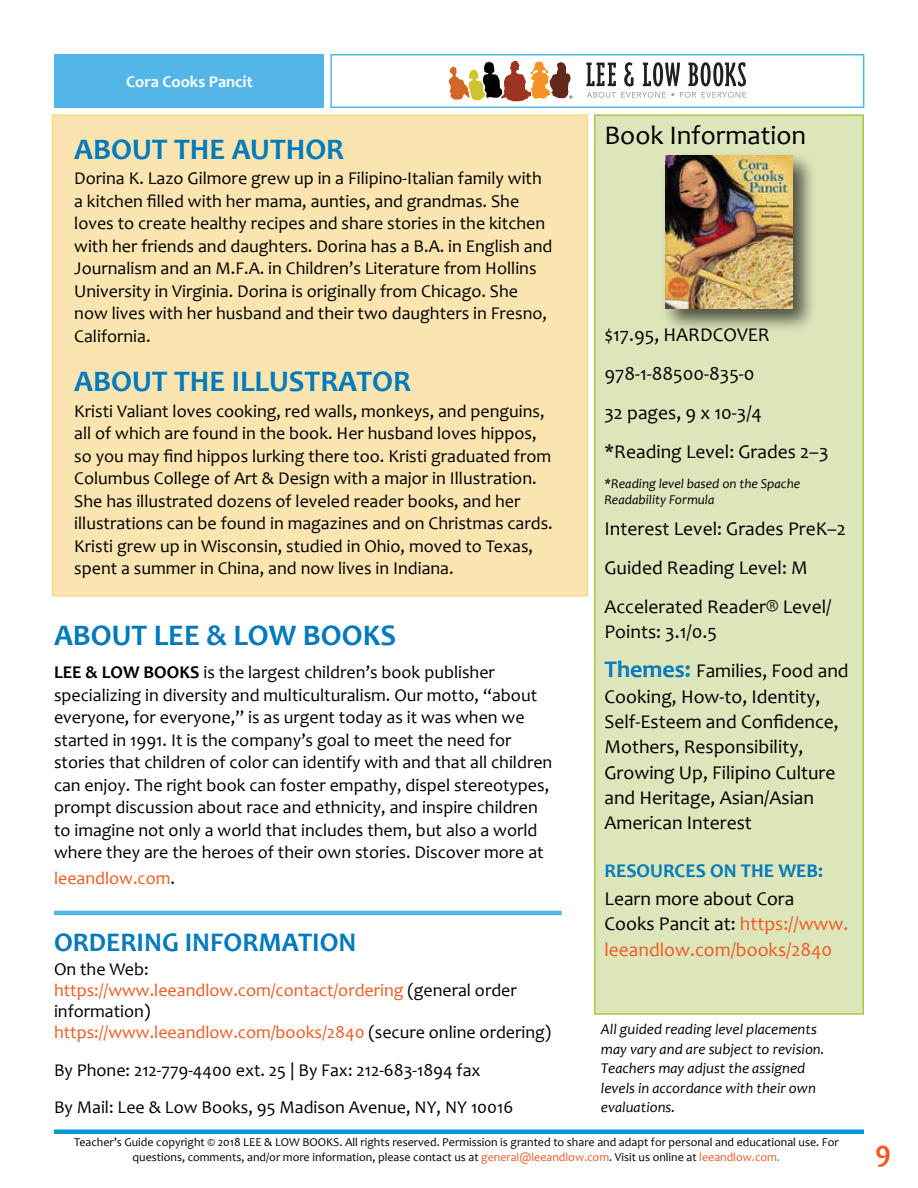
<style>
.page{position:relative;width:918px;height:1188px;background:#fff}
.page>*{position:absolute;margin:0;border:0;box-sizing:border-box;transform-origin:0 0}
.t1{font:700 30px "Candara";color:#007abc}
.t2{font:700 30px "Candara";color:#f15a22}
.t3{font:700 27px "Candara";color:#007abc}
.t4{font:27px "Candara";color:#000}
.t5{font:19.5px/38.8px "Candara";color:#000}
.t6{font:19.5px/25.3px "Candara";color:#f15a22}
.t7{font:700 19.5px "Candara";color:#007abc}
.t8{font:18px/22.5px "Candara";color:#000}
.t9{font:18px/21px "Candara";color:#f15a22}
.t10{font:700 16.5px "Candara";color:#fff}
.t11{font:italic 15px/19.5px "Candara";color:#000}
.t12{font:italic 13.5px/16.5px "Candara";color:#000}
.t13{font:12px/14.4px "Candara";color:#000;text-align:center}
.s1{font-weight:700}
.s2{color:#000}
.s3{font-weight:700;font-size:24px;color:#007abc}
.s4{color:#f15a22}
.s5{color:#009bd3}
</style>
<div class="page">
<hr style="left:54px;top:1130px;width:810px;height:4px;background:#009bd3">
<div style="left:54px;top:54px;width:270px;height:54px;background:#54b6e7"></div>
<svg style="left:449px;top:61px;width:123px;height:40px"></svg>
<svg style="left:586px;top:62px;width:160px;height:36px"></svg>
<div style="left:330px;top:54px;width:534px;height:54px;border:2px solid #54b6e7"></div>
<hr style="left:54px;top:911px;width:508px;height:4px;background:#54b6e7">
<div style="left:595px;top:115px;width:268px;height:899px;background:#dde6bb"></div>
<div style="left:660px;top:151px;width:158px;height:183px;background:#000;opacity:.65"></div>
<img style="left:665px;top:156px;width:128px;height:153px">
<div style="left:594px;top:114px;width:270px;height:901px;border:2px solid #a9ca3d"></div>
<div style="left:52px;top:115px;width:535px;height:481px;background:#fae5b0"></div>
<div style="left:52px;top:114px;width:536px;height:483px;border:2px solid #fad984"></div>
<p class="t10" style="left:126px;top:71px;width:128px">Cora Cooks Pancit</p>
<h1 class="t1" style="left:74px;top:130px;width:271px">ABOUT THE AUTHOR</h1>
<p class="t8" style="left:74px;top:167px;width:480px">Dorina K. Lazo Gilmore grew up in a Filipino-Italian family with a kitchen filled with her mama, aunties, and grandmas. She loves to create healthy recipes and share stories in the kitchen with her friends and daughters. Dorina has a B.A. in English and Journalism and an M.F.A. in Children’s Literature from Hollins University in Virginia. Dorina is originally from Chicago. She now lives with her husband and their two daughters in Fresno, California.</p>
<h1 class="t1" style="left:74px;top:363px;width:338px">ABOUT THE ILLUSTRATOR</h1>
<p class="t8" style="left:74px;top:399px;width:480px">Kristi Valiant loves cooking, red walls, monkeys, and penguins, all of which are found in the book. Her husband loves hippos, so you may find hippos lurking there too. Kristi graduated from Columbus College of Art &amp; Design with a major in Illustration.<br>She has illustrated dozens of leveled reader books, and her illustrations can be found in magazines and on Christmas cards.<br>Kristi grew up in Wisconsin, studied in Ohio, moved to Texas, spent a summer in China, and now lives in Indiana.</p>
<h1 class="t1" style="left:54px;top:617px;width:344px">ABOUT LEE &amp; LOW BOOKS</h1>
<p class="t8" style="left:54px;top:661px;width:500px"><span class="s1">LEE &amp; LOW BOOKS</span> is the largest children’s book publisher specializing in diversity and multiculturalism. Our motto, “about everyone, for everyone,” is as urgent today as it was when we started in 1991. It is the company’s goal to meet the need for stories that children of color can identify with and that all children can enjoy. The right book can foster empathy, dispel stereotypes, prompt discussion about race and ethnicity, and inspire children to imagine not only a world that includes them, but also a world where they are the heroes of their own stories. Discover more at</p>
<p class="t9" style="left:54px;top:867px;width:123px">leeandlow.com<span class="s2">.</span></p>
<h2 class="t3" style="left:54px;top:925px;width:304px">ORDERING INFORMATION</h2>
<p class="t9" style="left:54px;top:959px;width:499px"><span class="s2">On the Web:<br></span>https://www.leeandlow.com/contact/ordering <span class="s2">(general order information)<br></span>https://www.leeandlow.com/books/2840 <span class="s2">(secure online ordering)</span></p>
<p class="t8" style="left:54px;top:1051px;width:461px;line-height:37.5px">By Phone: 212-779-4400 ext. 25 | By Fax: 212-683-1894 fax<br>By Mail: Lee &amp; Low Books, 95 Madison Avenue, NY, NY 10016</p>
<h2 class="t4" style="left:604px;top:119px;width:203px">Book Information</h2>
<p class="t5" style="left:604px;top:315px;width:225px">$17.95, HARDCOVER<br>978-1-88500-835-0<br>32 pages, 9 x 10-3/4 *Reading Level: Grades 2–3</p>
<p class="t12" style="left:604px;top:475px;width:197px">*Reading level based on the Spache<br>Readability Formula</p>
<p class="t5" style="left:604px;top:509px;width:243px">Interest Level: Grades PreK–2<br>Guided Reading Level: M<br>Accelerated Reader® Level/</p>
<p class="t5" style="left:604px;top:612px;width:246px">Points: 3.1/0.5<br><span class="s3">Themes:</span> Families, Food and</p>
<p class="t5" style="left:604px;top:683px;width:236px;line-height:25.3px">Cooking, How-to, Identity,<br>Self-Esteem and Confidence,<br>Mothers, Responsibility,<br>Growing Up, Filipino Culture and Heritage, Asian/Asian<br>American Interest</p>
<p class="t7" style="left:604px;top:858px;width:220px">RESOURCES ON THE WEB:</p>
<p class="t6" style="left:604px;top:886px;width:245px"><span class="s2">Learn more about Cora<br>Cooks Pancit at:</span> https://www. leeandlow.com/books/2840</p>
<p class="t11" style="left:601px;top:1020px;width:225px">All guided reading level placements may vary and are subject to revision.<br>Teachers may adjust the assigned levels in accordance with their own evaluations.</p>
<p class="t13" style="left:74px;top:1135px;width:766px">Teacher’s Guide copyright © 2018 LEE &amp; LOW BOOKS. All rights reserved. Permission is granted to share and adapt for personal and educational use. For questions, comments, and/or more information, please contact us at <span class="s4">general@leeandlow.com</span>. Visit us online at <span class="s4">leeandlow.com</span><span class="s5">.</span></p>
<h1 class="t2" style="left:875px;top:1133px;width:17px">9</h1>
</div>
